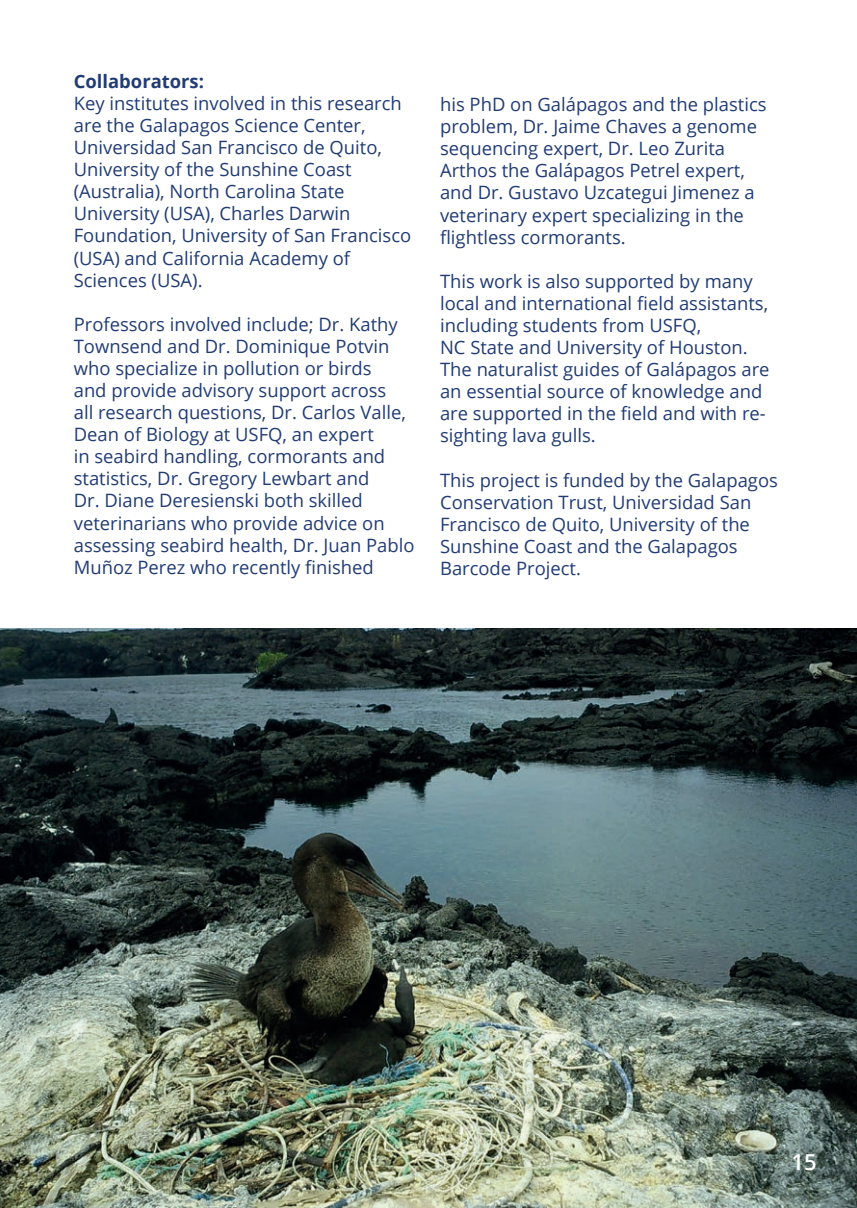
<style>
.page{position:relative;width:857px;height:1208px;background:#fff}
.page>*{position:absolute;margin:0;border:0;box-sizing:border-box;transform-origin:0 0}
.t1{font:600 22px "Open Sans";color:#fff}
.t2{font:18.4px/22px "Open Sans";color:#213c75}
.t3{font:700 18.4px "Open Sans";color:#213c75}
</style>
<div class="page">
<img style="left:0;top:629px;width:856px;height:579px">
<p class="t3" style="left:74px;top:68px;width:132px">Collaborators:</p>
<p class="t2" style="left:74px;top:92px;width:339px">Key institutes involved in this research are the Galapagos Science Center, Universidad San Francisco de Quito, University of the Sunshine Coast (Australia), North Carolina State University (USA), Charles Darwin Foundation, University of San Francisco (USA) and California Academy of Sciences (USA).</p>
<p class="t2" style="left:74px;top:313px;width:342px">Professors involved include; Dr. Kathy Townsend and Dr. Dominique Potvin who specialize in pollution or birds<br>and provide advisory support across<br>all research questions, Dr. Carlos Valle, Dean of Biology at USFQ, an expert<br>in seabird handling, cormorants and statistics, Dr. Gregory Lewbart and<br>Dr. Diane Deresienski both skilled veterinarians who provide advice on assessing seabird health, Dr. Juan Pablo Muñoz Perez who recently finished</p>
<p class="t2" style="left:440px;top:93px;width:328px">his PhD on Galápagos and the plastics problem, Dr. Jaime Chaves a genome sequencing expert, Dr. Leo Zurita Arthos the Galápagos Petrel expert, and Dr. Gustavo Uzcategui Jimenez a veterinary expert specializing in the flightless cormorants.</p>
<p class="t2" style="left:440px;top:270px;width:331px">This work is also supported by many local and international field assistants, including students from USFQ,<br>NC State and University of Houston.<br>The naturalist guides of Galápagos are an essential source of knowledge and are supported in the field and with re&shy;sighting lava gulls.</p>
<p class="t2" style="left:440px;top:468px;width:339px">This project is funded by the Galapagos Conservation Trust, Universidad San Francisco de Quito, University of the Sunshine Coast and the Galapagos Barcode Project.</p>
<p class="t1" style="left:791px;top:1146px;width:27px">15</p>
</div>
